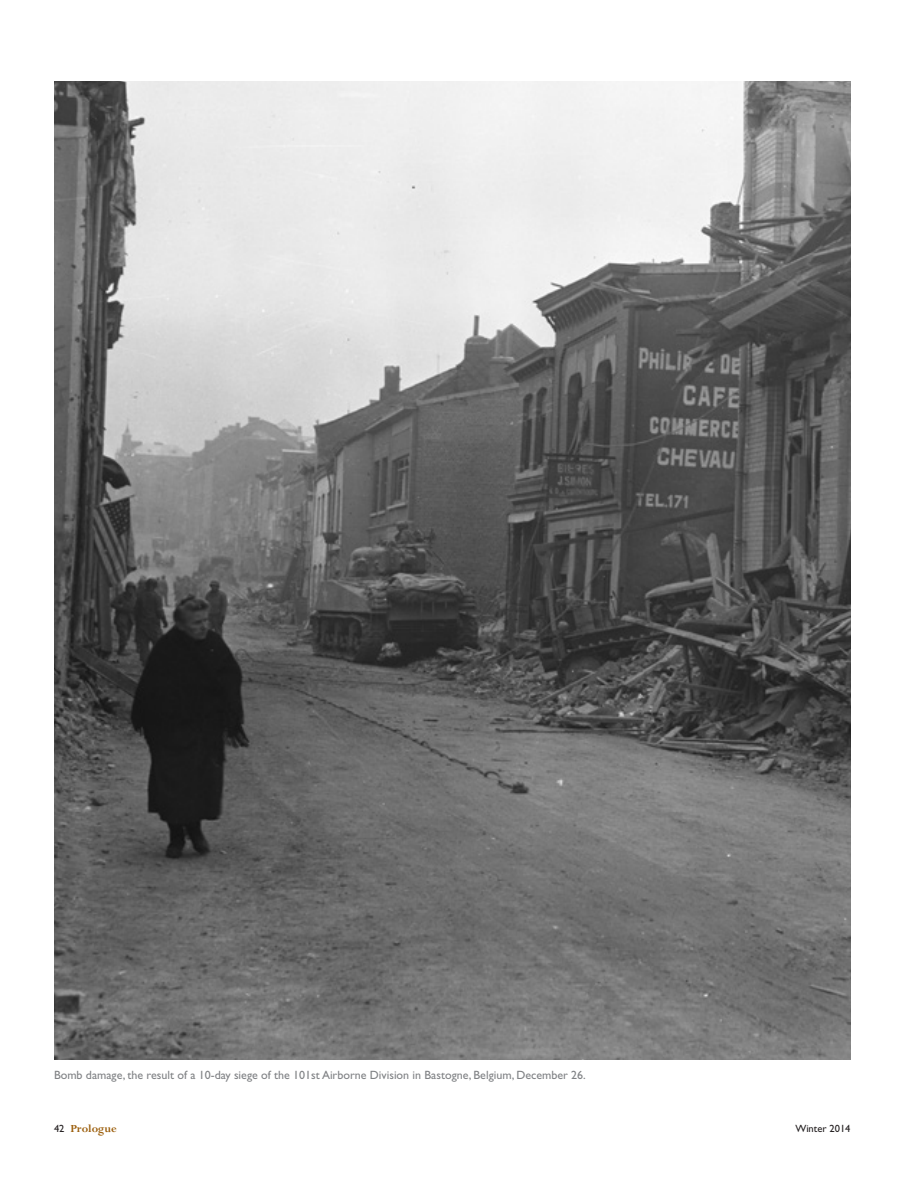
<style>
.page{position:relative;width:918px;height:1188px;background:#fff}
.page>*{position:absolute;margin:0;border:0;box-sizing:border-box;transform-origin:0 0}
.Captions{font:12px "Gill Sans Std";color:#808285}
.t1{font:700 12px "Perpetua Std";color:#9c5f0d}
.t2{font:10.5px "Gill Sans Std";color:#231f20}
.s1{font-family:"Gill Sans Std";font-weight:400;font-size:10.5px;color:#231f20}
</style>
<div class="page">
<img style="left:54px;top:81px;width:796px;height:978px">
<p class="Captions" style="left:54px;top:1069px;width:533px">Bomb damage, the result of a 10-day siege of the 101st Airborne Division in Bastogne, Belgium, December 26.</p>
<p class="t1" style="left:54px;top:1123px;width:64px"><span class="s1">42</span> Prologue</p>
<p class="t2" style="left:795px;top:1122px;width:57px">Winter 2014</p>
</div>
